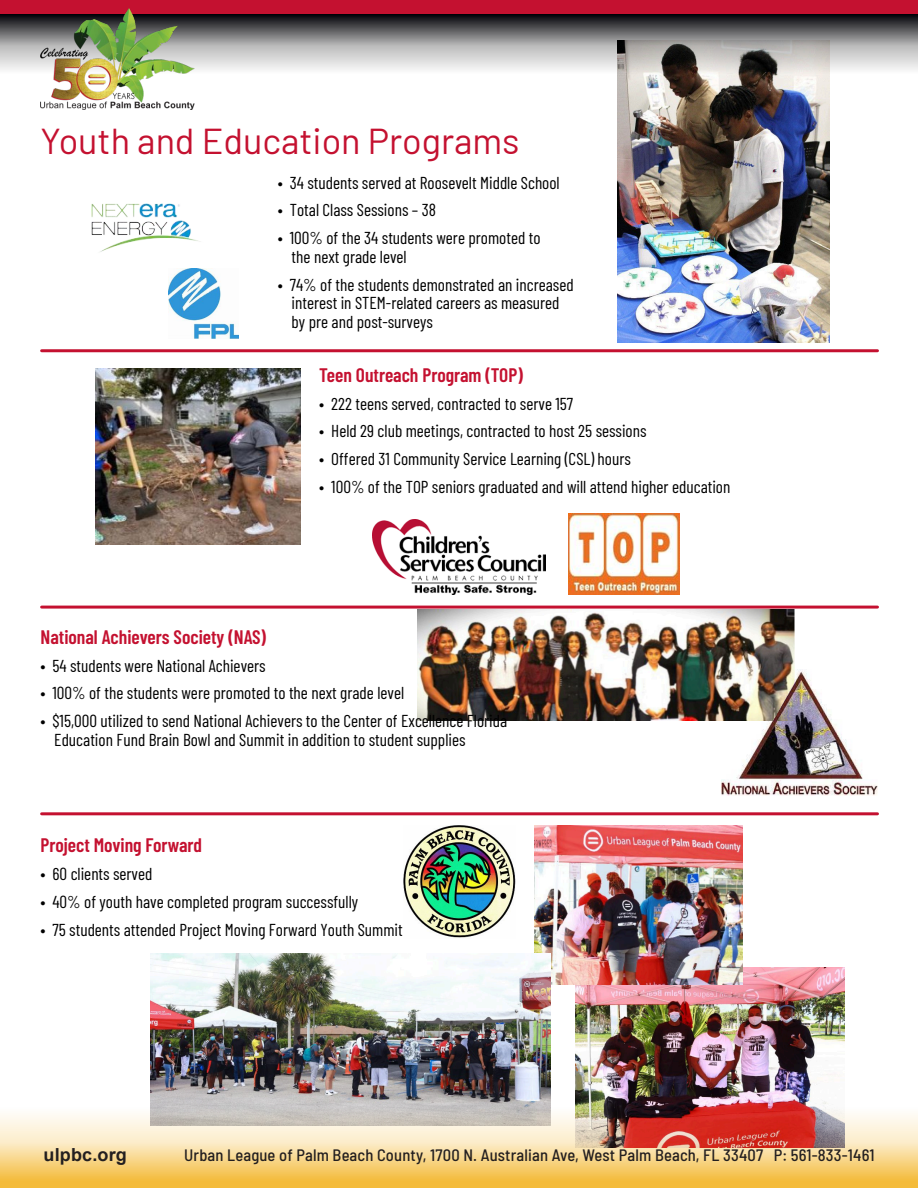
<style>
.page{position:relative;width:918px;height:1188px;background:#fff}
.page>*{position:absolute;margin:0;border:0;box-sizing:border-box;transform-origin:0 0}
.t1{font:36px "Barlow";color:#c41130}
.t2{font:600 19.5px "Barlow Condensed";color:#c41130}
.t3{font:700 18px "Arial";letter-spacing:.01em;color:#231f20}
.t4{font:17.25px/18.8px "Barlow Condensed";color:#000}
.t5{font:500 semi-condensed 16.5px "Barlow";letter-spacing:.01em;color:#231f20}
</style>
<div class="page">
<img style="left:575px;top:968px;width:270px;height:139px">
<img style="left:534px;top:825px;width:209px;height:160px">
<img style="left:404px;top:825px;width:112px;height:113px">
<img style="left:150px;top:953px;width:400px;height:154px">
<img style="left:417px;top:609px;width:378px;height:112px">
<img style="left:618px;top:74px;width:211px;height:268px">
<svg style="left:0;top:1107px;width:918px;height:74px;background:#e9c292"></svg>
<div style="left:0;top:1181px;width:918px;height:7px;background:#f4bb3a"></div>
<svg style="left:0;top:14px;width:918px;height:60px;background:#8f8e8f"></svg>
<div style="left:0;top:0;width:918px;height:14px;background:#c41130"></div>
<img style="left:40px;top:8px;width:154px;height:101px">
<img style="left:91px;top:204px;width:109px;height:48px">
<img style="left:169px;top:268px;width:69px;height:70px">
<hr style="left:42px;top:349px;width:836px;height:3px;background:#c41130">
<img style="left:373px;top:519px;width:172px;height:75px">
<img style="left:95px;top:369px;width:206px;height:175px">
<img style="left:569px;top:514px;width:110px;height:80px">
<img style="left:721px;top:669px;width:157px;height:127px">
<hr style="left:42px;top:606px;width:836px;height:3px;background:#c41130">
<hr style="left:42px;top:812px;width:836px;height:3px;background:#c41130">
<h1 class="t1" style="left:40px;top:118px;width:481px">Youth and Education Programs</h1>
<p class="t4" style="left:278px;top:172px;width:283px">• 34 students served at Roosevelt Middle School</p>
<p class="t4" style="left:278px;top:200px;width:160px">• Total Class Sessions – 38</p>
<p class="t4" style="left:292px;top:228px;width:250px;text-indent:-14px">• 100% of the 34 students were promoted to the next grade level</p>
<p class="t4" style="left:292px;top:274px;width:284px;text-indent:-14px">• 74% of the students demonstrated an increased interest in STEM-related careers as measured by pre and post-surveys</p>
<p class="t2" style="left:319px;top:362px;width:205px">Teen Outreach Program (TOP)</p>
<p class="t4" style="left:319px;top:393px;width:255px">• 222 teens served, contracted to serve 157</p>
<p class="t4" style="left:319px;top:421px;width:329px">• Held 29 club meetings, contracted to host 25 sessions</p>
<p class="t4" style="left:319px;top:449px;width:313px">• Offered 31 Community Service Learning (CSL) hours</p>
<p class="t4" style="left:319px;top:477px;width:413px">• 100% of the TOP seniors graduated and will attend higher education</p>
<p class="t2" style="left:40px;top:624px;width:227px">National Achievers Society (NAS)</p>
<p class="t4" style="left:40px;top:655px;width:227px">• 54 students were National Achievers</p>
<p class="t4" style="left:40px;top:683px;width:365px">• 100% of the students were promoted to the next grade level</p>
<p class="t4" style="left:54px;top:711px;width:454px;text-indent:-14px">• $15,000 utilized to send National Achievers to the Center of Excellence Florida<br>Education Fund Brain Bowl and Summit in addition to student supplies</p>
<p class="t2" style="left:40px;top:833px;width:163px">Project Moving Forward</p>
<p class="t4" style="left:40px;top:864px;width:114px">• 60 clients served</p>
<p class="t4" style="left:40px;top:892px;width:319px">• 40% of youth have completed program successfully</p>
<p class="t4" style="left:40px;top:919px;width:364px">• 75 students attended Project Moving Forward Youth Summit</p>
<p class="t3" style="left:44px;top:1148px;width:85px">ulpbc.org</p>
<p class="t5" style="left:184px;top:1144px;width:692px">Urban League of Palm Beach County, 1700 N. Australian Ave, West Palm Beach, FL 33407 P: 561-833-1461</p>
</div>
